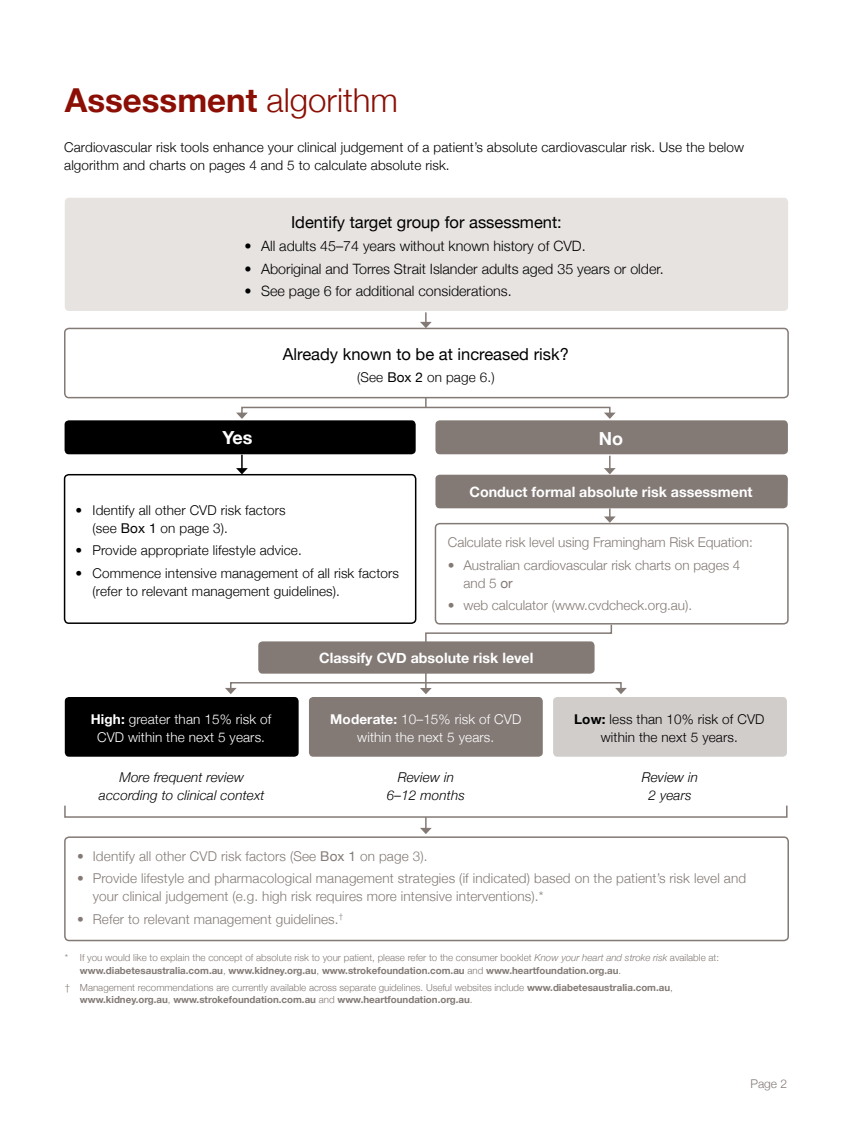
<style>
.page{position:relative;width:851px;height:1127px;background:#fff}
.page>*{position:absolute;margin:0;border:0;box-sizing:border-box;transform-origin:0 0}
.t1{font:700 33px "Helvetica Neue";color:#8b0f04}
.t2{font:700 18px "Helvetica Neue";color:#fff}
.t3{font:16.5px "Helvetica Neue";color:#000}
.t4{font:300 14.25px "Helvetica Neue";color:#000}
.t5{font:700 14.25px "Helvetica Neue";color:#fff}
.t6{font:300 13.5px/18px "Helvetica Neue";letter-spacing:.01em;color:#837a76}
.t7{font:300 13.5px/18px "Helvetica Neue";letter-spacing:.01em;color:#000}
.t8{font:300 13.5px/18px "Helvetica Neue";letter-spacing:.01em;color:#fff;text-align:center}
.t9{font:italic 300 13.5px/18px "Helvetica Neue";letter-spacing:.01em;color:#000;text-align:center}
.t10{font:300 12px "Helvetica Neue";color:#837a76}
.t11{font:300 9.75px/12.8px "Helvetica Neue";color:#837a76}
.s1{font-weight:300}
.s2{font-weight:400}
.s3{font-weight:700}
.s4{font-style:italic}
</style>
<div class="page">
<div style="left:65px;top:198px;width:723px;height:113px;background:#e6e3e1;border-radius:4px"></div>
<div style="left:64px;top:836px;width:724px;height:105px;border:2px solid #837a76;border-radius:4px"></div>
<div style="left:65px;top:697px;width:233px;height:60px;background:#000;border-radius:4px"></div>
<div style="left:553px;top:697px;width:233px;height:60px;background:#d1cdcb;border-radius:4px"></div>
<div style="left:309px;top:697px;width:233px;height:60px;background:#837a76;border-radius:4px"></div>
<div style="left:65px;top:420px;width:350px;height:34px;background:#000;border-radius:4px"></div>
<div style="left:64px;top:474px;width:352px;height:150px;border:2px solid #000;border-radius:4px"></div>
<div style="left:435px;top:475px;width:352px;height:33px;background:#837a76;border-radius:4px"></div>
<div style="left:434px;top:523px;width:354px;height:101px;border:2px solid #837a76;border-radius:4px"></div>
<div style="left:435px;top:420px;width:352px;height:34px;background:#837a76;border-radius:4px"></div>
<div style="left:64px;top:805px;width:723px;height:13px;border:2px solid #837a76"></div>
<svg style="left:420px;top:817px;width:11px;height:17px"></svg>
<svg style="left:420px;top:312px;width:11px;height:16px"></svg>
<div style="left:230px;top:682px;width:391px;height:7px;border:2px solid #837a76"></div>
<svg style="left:225px;top:688px;width:11px;height:6px"></svg>
<svg style="left:420px;top:623px;width:206px;height:71px"></svg>
<div style="left:258px;top:641px;width:336px;height:33px;background:#837a76;border-radius:4px"></div>
<div style="left:241px;top:407px;width:369px;height:7px;border:2px solid #837a76"></div>
<svg style="left:236px;top:413px;width:12px;height:6px"></svg>
<svg style="left:604px;top:413px;width:11px;height:6px"></svg>
<div style="left:64px;top:328px;width:724px;height:70px;border:2px solid #837a76;border-radius:4px"></div>
<svg style="left:236px;top:455px;width:12px;height:19px"></svg>
<svg style="left:604px;top:456px;width:11px;height:18px"></svg>
<svg style="left:604px;top:508px;width:11px;height:15px"></svg>
<h1 class="t1" style="left:65px;top:80px;width:335px">Assessment <span class="s1">algorithm</span></h1>
<h3 class="t7" style="left:64px;top:138px;width:681px">Cardiovascular risk tools enhance your clinical judgement of a patient’s absolute cardiovascular risk. Use the below algorithm and charts on pages 4 and 5 to calculate absolute risk.</h3>
<h3 class="t3" style="left:291px;top:213px;width:272px">Identify target group for assessment:</h3>
<h3 class="t4" style="left:244px;top:237px;width:342px">• All adults 45–74 years without known history of CVD.</h3>
<h3 class="t4" style="left:244px;top:260px;width:420px">• Aboriginal and Torres Strait Islander adults aged 35 years or older.</h3>
<h3 class="t4" style="left:244px;top:282px;width:269px">• See page 6 for additional considerations.</h3>
<h2 class="t2" style="left:222px;top:426px;width:32px">Yes</h2>
<h3 class="t3" style="left:283px;top:344px;width:287px">Already known to be at increased risk?</h3>
<h3 class="t7" style="left:357px;top:368px;width:139px">(See <span class="s2">Box 2</span> on page 6.)</h3>
<h2 class="t2" style="left:599px;top:427px;width:26px">No</h2>
<h3 class="t5" style="left:469px;top:483px;width:284px">Conduct formal absolute risk assessment</h3>
<h3 class="t7" style="left:92px;top:501px;width:195px;text-indent:-17px">• Identify all other CVD risk factors (see <span class="s2">Box 1</span> on page 3).</h3>
<h3 class="t7" style="left:76px;top:541px;width:228px">• Provide appropriate lifestyle advice.</h3>
<h3 class="t7" style="left:92px;top:564px;width:308px;text-indent:-17px">• Commence intensive management of all risk factors (refer to relevant management guidelines).</h3>
<h3 class="t6" style="left:448px;top:533px;width:306px">Calculate risk level using Framingham Risk Equation:</h3>
<h3 class="t6" style="left:463px;top:556px;width:278px;text-indent:-16px">• Australian cardiovascular risk charts on pages 4 and 5 <span class="s2">or</span></h3>
<h3 class="t6" style="left:448px;top:596px;width:246px">• web calculator (www.cvdcheck.org.au).</h3>
<h3 class="t8" style="left:91px;top:710px;width:182px"><span class="s3">High:</span> greater than 15% risk of<br>CVD within the next 5 years.</h3>
<h3 class="t9" style="left:99px;top:768px;width:167px">More frequent review according to clinical context</h3>
<h3 class="t5" style="left:319px;top:649px;width:216px">Classify CVD absolute risk level</h3>
<h3 class="t8" style="left:330px;top:710px;width:192px"><span class="s3">Moderate:</span> 10–15% risk of CVD within the next 5 years.</h3>
<h3 class="t9" style="left:387px;top:768px;width:80px">Review in<br>6–12 months</h3>
<h3 class="t7" style="left:574px;top:710px;width:192px;text-align:center"><span class="s3">Low:</span> less than 10% risk of CVD within the next 5 years.</h3>
<h3 class="t9" style="left:642px;top:768px;width:58px">Review in<br>2 years</h3>
<h3 class="t6" style="left:77px;top:847px;width:352px">• Identify all other CVD risk factors (See <span class="s2">Box 1</span> on page 3).</h3>
<h3 class="t6" style="left:93px;top:869px;width:654px;text-indent:-16px">• Provide lifestyle and pharmacological management strategies (if indicated) based on the patient’s risk level and your clinical judgement (e.g. high risk requires more intensive interventions).*</h3>
<h3 class="t6" style="left:77px;top:909px;width:267px">• Refer to relevant management guidelines.<sup>†</sup></h3>
<p class="t11" style="left:80px;top:951px;width:640px;text-indent:-15px">* If you would like to explain the concept of absolute risk to your patient, please refer to the consumer booklet <span class="s4">Know your heart and stroke risk</span> available at: <span class="s3">www.diabetesaustralia.com.au</span>, <span class="s3">www.kidney.org.au</span>, <span class="s3">www.strokefoundation.com.au</span> and <span class="s3">www.heartfoundation.org.au</span>.</p>
<p class="t11" style="left:80px;top:980px;width:594px;text-indent:-15px">† Management recommendations are currently available across separate guidelines. Useful websites include <span class="s3">www.diabetesaustralia.com.au</span>, <span class="s3">www.kidney.org.au</span>, <span class="s3">www.strokefoundation.com.au</span> and <span class="s3">www.heartfoundation.org.au</span>.</p>
<p class="t10" style="left:750px;top:1076px;width:38px">Page 2</p>
</div>
